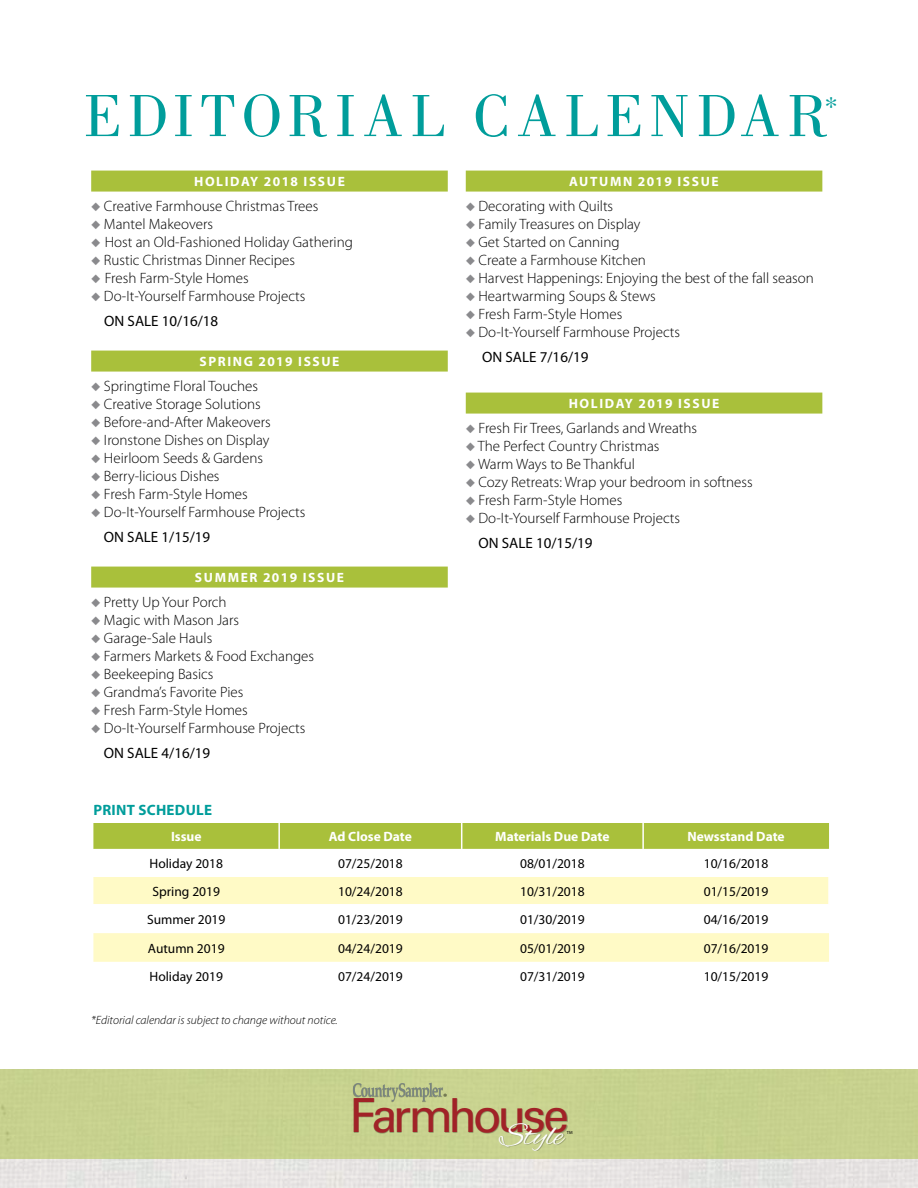
<style>
.page{position:relative;width:918px;height:1188px;background:#fff}
.page>*{position:absolute;margin:0;border:0;box-sizing:border-box;transform-origin:0 0}
.t1{font:61.5px "Bodoni";letter-spacing:.105em;color:#009d9b}
.t2{font:46.95px "Univers LT Std";letter-spacing:-.085em;color:#a12227}
.t3{font:27px "Bodoni";color:#009d9b}
.t4{font:300 15px/24.8px "Myriad Pro";color:#000}
.t5{font:700 15px "Myriad Pro";letter-spacing:.02em;color:#009d9b}
.t6{font:13.5px "Myriad Pro";color:#000}
.t7{font:700 13.5px "Myriad Pro";letter-spacing:.12em;color:#fff}
.t8{font:700 13.5px "Myriad Pro";color:#fff}
.t9{font:700 13.5px "Myriad Pro";letter-spacing:.1em;color:#fff}
.t10{font:italic 300 12px "Myriad Pro";color:#000}
.t11{font:300 9.15px "Myriad Pro";color:#000}
.t12{font:4.5px "Myriad Pro";color:#000}
.s1{color:#8a8a8d}
.s2{font-weight:400}
</style>
<div class="page">
<div style="left:91px;top:171px;width:357px;height:21px;background:#a9c03b"></div>
<div style="left:91px;top:351px;width:357px;height:21px;background:#a9c03b"></div>
<div style="left:91px;top:567px;width:357px;height:21px;background:#a9c03b"></div>
<div style="left:466px;top:171px;width:356px;height:21px;background:#a9c03b"></div>
<div style="left:466px;top:393px;width:356px;height:21px;background:#a9c03b"></div>
<svg style="left:93px;top:877px;width:736px;height:85px;fill:#fffac6"></svg>
<div style="left:93px;top:823px;width:736px;height:26px;background:#a9c03b"></div>
<hr style="left:642px;top:823px;width:2px;height:26px;background:#fff">
<hr style="left:828px;top:877px;width:2px;height:27px;background:#fff">
<img style="left:0;top:1158px;width:918px;height:30px">
<div style="left:0;top:1069px;width:918px;height:89px;background:#c7d18e"></div>
<div style="left:353px;top:1083px;width:215px;height:68px;background:#000;opacity:.3"></div>
<svg style="left:353px;top:1083px;width:90px;height:19px"></svg>
<h1 class="t1" style="left:84px;top:82px;width:746px">EDITORIAL CALENDAR</h1>
<h3 class="t3" style="left:825px;top:91px;width:15px">*</h3>
<p class="t7" style="left:194px;top:174px;width:152px">HOLIDAY 2018 ISSUE</p>
<p class="t4" style="left:91px;top:194px;width:229px"><span class="s1">◆</span> Creative Farmhouse Christmas Trees</p>
<p class="t4" style="left:91px;top:212px;width:123px"><span class="s1">◆</span> Mantel Makeovers</p>
<p class="t4" style="left:91px;top:230px;width:263px"><span class="s1">◆</span> Host an Old-Fashioned Holiday Gathering</p>
<p class="t4" style="left:91px;top:248px;width:205px"><span class="s1">◆</span> Rustic Christmas Dinner Recipes</p>
<p class="t4" style="left:91px;top:266px;width:159px"><span class="s1">◆</span> Fresh Farm-Style Homes</p>
<p class="t4" style="left:104px;top:284px;width:203px;text-indent:-13px"><span class="s1">◆</span> Do-It-Yourself Farmhouse Projects<br><span class="s2">ON SALE 10/16/18</span></p>
<p class="t7" style="left:199px;top:354px;width:142px">SPRING 2019 ISSUE</p>
<p class="t4" style="left:91px;top:374px;width:168px"><span class="s1">◆</span> Springtime Floral Touches</p>
<p class="t4" style="left:91px;top:392px;width:171px"><span class="s1">◆</span> Creative Storage Solutions</p>
<p class="t4" style="left:91px;top:410px;width:181px"><span class="s1">◆</span> Before-and-After Makeovers</p>
<p class="t4" style="left:91px;top:428px;width:180px"><span class="s1">◆</span> Ironstone Dishes on Display</p>
<p class="t4" style="left:91px;top:446px;width:173px"><span class="s1">◆</span> Heirloom Seeds &amp; Gardens</p>
<p class="t4" style="left:91px;top:464px;width:130px"><span class="s1">◆</span> Berry-licious Dishes</p>
<p class="t4" style="left:91px;top:482px;width:158px"><span class="s1">◆</span> Fresh Farm-Style Homes</p>
<p class="t4" style="left:104px;top:500px;width:203px;text-indent:-13px"><span class="s1">◆</span> Do-It-Yourself Farmhouse Projects<br><span class="s2">ON SALE 1/15/19</span></p>
<p class="t7" style="left:195px;top:570px;width:151px">SUMMER 2019 ISSUE</p>
<p class="t4" style="left:91px;top:590px;width:137px"><span class="s1">◆</span> Pretty Up Your Porch</p>
<p class="t4" style="left:91px;top:608px;width:149px"><span class="s1">◆</span> Magic with Mason Jars</p>
<p class="t4" style="left:91px;top:626px;width:123px"><span class="s1">◆</span> Garage-Sale Hauls</p>
<p class="t4" style="left:91px;top:644px;width:224px"><span class="s1">◆</span> Farmers Markets &amp; Food Exchanges</p>
<p class="t4" style="left:91px;top:662px;width:124px"><span class="s1">◆</span> Beekeeping Basics</p>
<p class="t4" style="left:91px;top:680px;width:154px"><span class="s1">◆</span> Grandma’s Favorite Pies</p>
<p class="t4" style="left:91px;top:698px;width:158px"><span class="s1">◆</span> Fresh Farm-Style Homes</p>
<p class="t4" style="left:104px;top:716px;width:203px;text-indent:-13px"><span class="s1">◆</span> Do-It-Yourself Farmhouse Projects<br><span class="s2">ON SALE 4/16/19</span></p>
<p class="t7" style="left:569px;top:174px;width:151px">AUTUMN 2019 ISSUE</p>
<p class="t4" style="left:466px;top:194px;width:149px"><span class="s1">◆</span> Decorating with Quilts</p>
<p class="t4" style="left:466px;top:212px;width:176px"><span class="s1">◆</span> Family Treasures on Display</p>
<p class="t4" style="left:466px;top:230px;width:155px"><span class="s1">◆</span> Get Started on Canning</p>
<p class="t4" style="left:466px;top:248px;width:182px"><span class="s1">◆</span> Create a Farmhouse Kitchen</p>
<p class="t4" style="left:466px;top:266px;width:350px"><span class="s1">◆</span> Harvest Happenings: Enjoying the best of the fall season</p>
<p class="t4" style="left:466px;top:284px;width:192px"><span class="s1">◆</span> Heartwarming Soups &amp; Stews</p>
<p class="t4" style="left:466px;top:302px;width:158px"><span class="s1">◆</span> Fresh Farm-Style Homes</p>
<p class="t4" style="left:482px;top:320px;width:199px;text-indent:-16px"><span class="s1">◆</span> Do-It-Yourself Farmhouse Projects<br><span class="s2">ON SALE 7/16/19</span></p>
<p class="t7" style="left:569px;top:396px;width:152px">HOLIDAY 2019 ISSUE</p>
<p class="t4" style="left:466px;top:416px;width:233px"><span class="s1">◆</span> Fresh Fir Trees, Garlands and Wreaths</p>
<p class="t4" style="left:466px;top:434px;width:195px"><span class="s1">◆</span> The Perfect Country Christmas</p>
<p class="t4" style="left:466px;top:452px;width:171px"><span class="s1">◆</span> Warm Ways to Be Thankful</p>
<p class="t4" style="left:466px;top:470px;width:288px"><span class="s1">◆</span> Cozy Retreats: Wrap your bedroom in softness</p>
<p class="t4" style="left:466px;top:488px;width:158px"><span class="s1">◆</span> Fresh Farm-Style Homes</p>
<p class="t4" style="left:479px;top:506px;width:203px;text-indent:-13px"><span class="s1">◆</span> Do-It-Yourself Farmhouse Projects<br><span class="s2">ON SALE 10/15/19</span></p>
<p class="t5" style="left:93px;top:801px;width:120px">PRINT SCHEDULE</p>
<p class="t9" style="left:171px;top:829px;width:32px">Issue</p>
<p class="t8" style="left:329px;top:829px;width:85px">Ad Close Date</p>
<p class="t8" style="left:495px;top:829px;width:116px">Materials Due Date</p>
<p class="t8" style="left:687px;top:829px;width:99px">Newsstand Date</p>
<p class="t6" style="left:150px;top:856px;width:75px">Holiday 2018</p>
<p class="t6" style="left:338px;top:856px;width:66px">07/25/2018</p>
<p class="t6" style="left:520px;top:856px;width:66px">08/01/2018</p>
<p class="t6" style="left:704px;top:856px;width:66px">10/16/2018</p>
<p class="t6" style="left:153px;top:884px;width:69px">Spring 2019</p>
<p class="t6" style="left:338px;top:884px;width:66px">10/24/2018</p>
<p class="t6" style="left:520px;top:884px;width:66px">10/31/2018</p>
<p class="t6" style="left:704px;top:884px;width:66px">01/15/2019</p>
<p class="t6" style="left:147px;top:912px;width:80px">Summer 2019</p>
<p class="t6" style="left:338px;top:912px;width:66px">01/23/2019</p>
<p class="t6" style="left:520px;top:912px;width:66px">01/30/2019</p>
<p class="t6" style="left:704px;top:912px;width:66px">04/16/2019</p>
<p class="t6" style="left:148px;top:941px;width:78px">Autumn 2019</p>
<p class="t6" style="left:338px;top:941px;width:66px">04/24/2019</p>
<p class="t6" style="left:520px;top:941px;width:66px">05/01/2019</p>
<p class="t6" style="left:704px;top:941px;width:66px">07/16/2019</p>
<p class="t6" style="left:150px;top:969px;width:75px">Holiday 2019</p>
<p class="t6" style="left:338px;top:969px;width:66px">07/24/2019</p>
<p class="t6" style="left:520px;top:969px;width:66px">07/31/2019</p>
<p class="t6" style="left:704px;top:969px;width:66px">10/15/2019</p>
<p class="t10" style="left:91px;top:1014px;width:248px">*Editorial calendar is subject to change without notice.</p>
<p class="t11" style="left:444px;top:1092px;width:5px">®</p>
<h2 class="t2" style="left:350px;top:1088px;width:215px">Farmhou<sub>Style</sub></h2>
<h2 class="t2" style="left:523px;top:1088px;width:48px">se</h2>
<p class="t12" style="left:567px;top:1130px;width:7px">TM</p>
</div>
